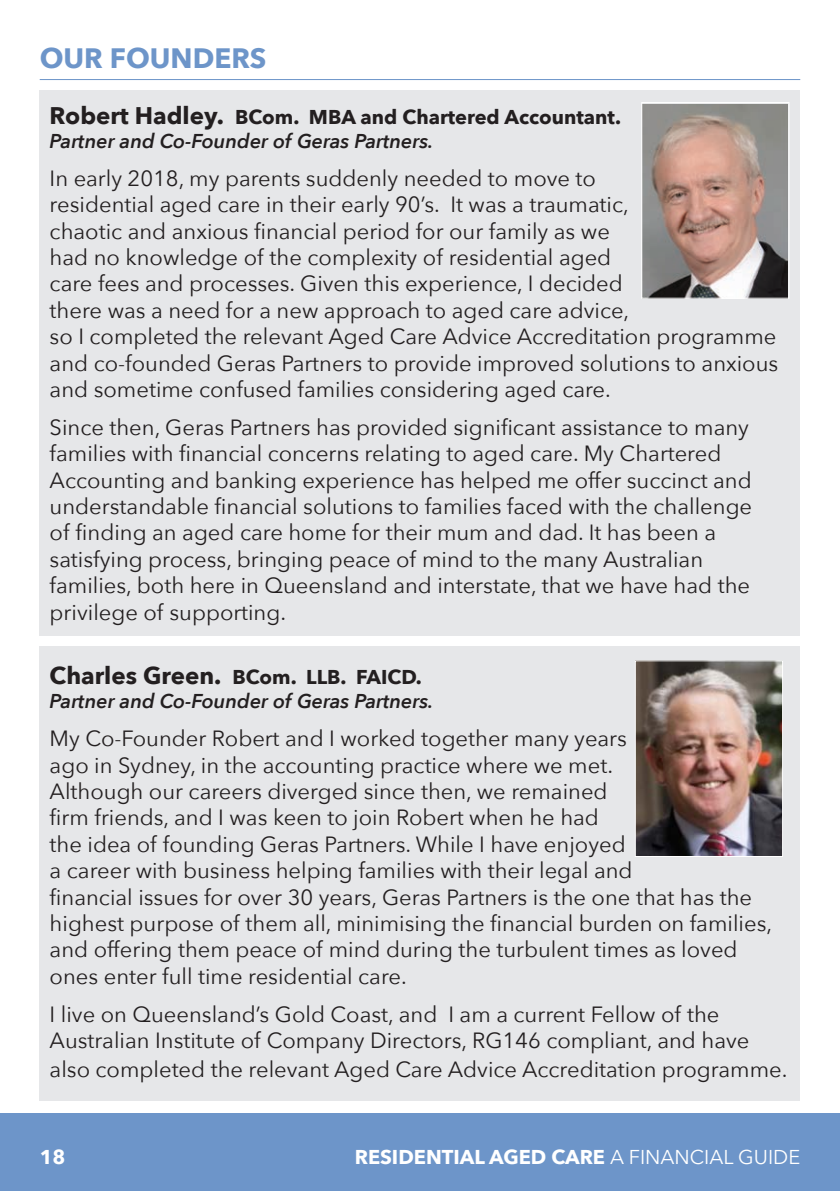
<style>
.page{position:relative;width:840px;height:1191px;background:#fff}
.page>*{position:absolute;margin:0;border:0;box-sizing:border-box;transform-origin:0 0}
.SUBHEAD{font:700 28px "Avenir Next";color:#6d95c9}
.Body{font:22px/26.4px "Avenir Next";color:#231f20}
.Body-2{font:italic 600 20px/24px "Avenir Next";color:#231f20}
.t1{font:700 20px "Avenir Next";color:#fff}
.s1{font-weight:700;font-style:normal;font-size:24px}
.s2{font-weight:700;font-style:normal}
.s3{font-weight:400}
</style>
<div class="page">
<div style="left:0;top:1113px;width:839px;height:78px;background:#6d95c9"></div>
<div style="left:40px;top:90px;width:759px;height:545px;background:#e6e7e9"></div>
<div style="left:40px;top:647px;width:759px;height:454px;background:#e6e7e9"></div>
<img style="left:636px;top:662px;width:144px;height:193px">
<div style="left:634px;top:660px;width:148px;height:197px;border:1px solid #fff"></div>
<img style="left:643px;top:104px;width:144px;height:193px">
<div style="left:641px;top:102px;width:148px;height:197px;border:1px solid #fff"></div>
<hr style="left:40px;top:79px;width:759px;height:1px;background:#6d95c9">
<p class="SUBHEAD" style="left:40px;top:34px;width:228px">OUR FOUNDERS</p>
<p class="Body-2" style="left:50px;top:104px;width:572px"><span class="s1">Robert Hadley.</span> <span class="s2">BCom. MBA and Chartered Accountant.<br></span>Partner and Co-Founder of Geras Partners.</p>
<p class="Body" style="left:50px;top:164px;width:729px">In early 2018, my parents suddenly needed to move to<br>residential aged care in their early 90’s. It was a traumatic,<br>chaotic and anxious financial period for our family as we<br>had no knowledge of the complexity of residential aged<br>care fees and processes. Given this experience, I decided<br>there was a need for a new approach to aged care advice,<br>so I completed the relevant Aged Care Advice Accreditation programme and co-founded Geras Partners to provide improved solutions to anxious and sometime confused families considering aged care.</p>
<p class="Body" style="left:50px;top:413px;width:703px">Since then, Geras Partners has provided significant assistance to many families with financial concerns relating to aged care. My Chartered Accounting and banking experience has helped me offer succinct and understandable financial solutions to families faced with the challenge of finding an aged care home for their mum and dad. It has been a satisfying process, bringing peace of mind to the many Australian families, both here in Queensland and interstate, that we have had the privilege of supporting.</p>
<p class="Body-2" style="left:50px;top:665px;width:385px"><span class="s1">Charles Green.</span> <span class="s2">BCom. LLB. FAICD.<br></span>Partner and Co-Founder of Geras Partners.</p>
<p class="Body" style="left:50px;top:724px;width:723px">My Co-Founder Robert and I worked together many years<br>ago in Sydney, in the accounting practice where we met.<br>Although our careers diverged since then, we remained<br>firm friends, and I was keen to join Robert when he had<br>the idea of founding Geras Partners. While I have enjoyed<br>a career with business helping families with their legal and<br>financial issues for over 30 years, Geras Partners is the one that has the highest purpose of them all, minimising the financial burden on families, and offering them peace of mind during the turbulent times as loved ones enter full time residential care.</p>
<p class="Body" style="left:50px;top:999px;width:700px">I live on Queensland’s Gold Coast, and I am a current Fellow of the<br>Australian Institute of Company Directors, RG146 compliant, and have</p>
<p class="Body" style="left:50px;top:1055px;width:739px">also completed the relevant Aged Care Advice Accreditation programme.</p>
<p class="t1" style="left:40px;top:1139px;width:27px">18</p>
<p class="t1" style="left:354px;top:1139px;width:447px">RESIDENTIAL AGED CARE <span class="s3">A FINANCIAL GUIDE</span></p>
</div>
